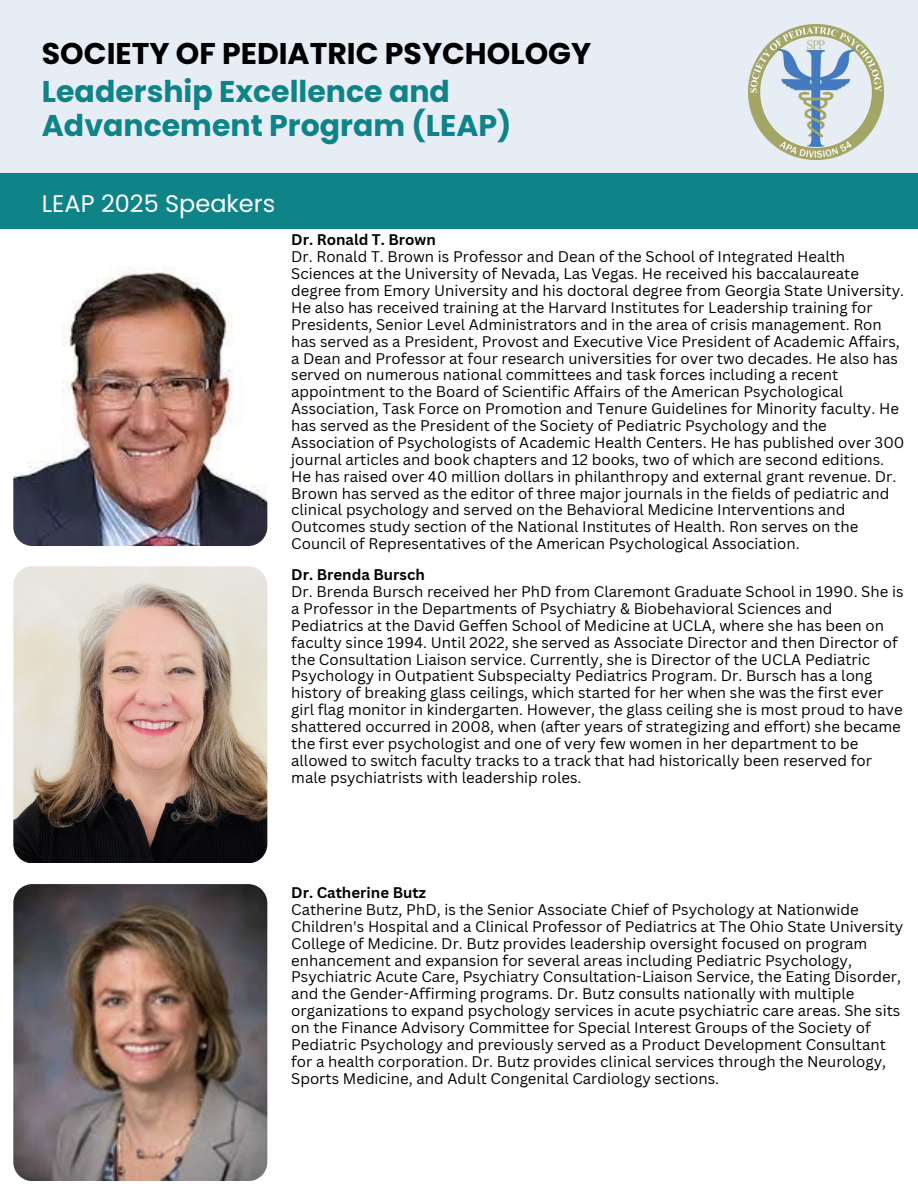
<style>
.page{position:relative;width:918px;height:1188px;background:#fff}
.page>*{position:absolute;margin:0;border:0;box-sizing:border-box;transform-origin:0 0}
.t1{font:700 30px/33.8px "Poppins";color:#0e8388}
.t2{font:700 30px "Poppins";color:#000}
.t3{font:24px "Poppins";color:#fff}
.t4{font:15px/16.8px "Canva Sans";color:#000}
.t5{font:700 15px "Canva Sans";color:#000}
</style>
<div class="page">
<div style="left:0;top:0;width:918px;height:220px;background:#e7edf5"></div>
<img style="left:749px;top:25px;width:135px;height:135px">
<div style="left:0;top:173px;width:918px;height:56px;background:#0e8388"></div>
<img style="left:13px;top:267px;width:254px;height:279px">
<img style="left:13px;top:566px;width:254px;height:297px">
<img style="left:13px;top:884px;width:254px;height:297px">
<h1 class="t2" style="left:42px;top:32px;width:551px">SOCIETY OF PEDIATRIC PSYCHOLOGY</h1>
<h2 class="t1" style="left:42px;top:75px;width:471px">Leadership Excellence and<br>Advancement Program (LEAP)</h2>
<p class="t3" style="left:42px;top:187px;width:235px">LEAP 2025 Speakers</p>
<p class="t5" style="left:291px;top:229px;width:146px">Dr. Ronald T. Brown</p>
<p class="t4" style="left:291px;top:248px;width:615px">Dr. Ronald T. Brown is Professor and Dean of the School of Integrated Health Sciences at the University of Nevada, Las Vegas. He received his baccalaureate degree from Emory University and his doctoral degree from Georgia State University.<br>He also has received training at the Harvard Institutes for Leadership training for Presidents, Senior Level Administrators and in the area of crisis management. Ron has served as a President, Provost and Executive Vice President of Academic Affairs, a Dean and Professor at four research universities for over two decades. He also has served on numerous national committees and task forces including a recent appointment to the Board of Scientific Affairs of the American Psychological Association, Task Force on Promotion and Tenure Guidelines for Minority faculty. He has served as the President of the Society of Pediatric Psychology and the Association of Psychologists of Academic Health Centers. He has published over 300 journal articles and book chapters and 12 books, two of which are second editions.<br>He has raised over 40 million dollars in philanthropy and external grant revenue. Dr.<br>Brown has served as the editor of three major journals in the fields of pediatric and clinical psychology and served on the Behavioral Medicine Interventions and Outcomes study section of the National Institutes of Health. Ron serves on the Council of Representatives of the American Psychological Association.</p>
<h3 class="t5" style="left:291px;top:564px;width:135px">Dr. Brenda Bursch</h3>
<p class="t4" style="left:291px;top:583px;width:614px">Dr. Brenda Bursch received her PhD from Claremont Graduate School in 1990. She is a Professor in the Departments of Psychiatry &amp; Biobehavioral Sciences and Pediatrics at the David Geffen School of Medicine at UCLA, where she has been on faculty since 1994. Until 2022, she served as Associate Director and then Director of the Consultation Liaison service. Currently, she is Director of the UCLA Pediatric Psychology in Outpatient Subspecialty Pediatrics Program. Dr. Bursch has a long history of breaking glass ceilings, which started for her when she was the first ever girl flag monitor in kindergarten. However, the glass ceiling she is most proud to have shattered occurred in 2008, when (after years of strategizing and effort) she became the first ever psychologist and one of very few women in her department to be allowed to switch faculty tracks to a track that had historically been reserved for male psychiatrists with leadership roles.</p>
<p class="t5" style="left:291px;top:882px;width:136px">Dr. Catherine Butz</p>
<p class="t4" style="left:291px;top:901px;width:614px">Catherine Butz, PhD, is the Senior Associate Chief of Psychology at Nationwide Children's Hospital and a Clinical Professor of Pediatrics at The Ohio State University College of Medicine. Dr. Butz provides leadership oversight focused on program enhancement and expansion for several areas including Pediatric Psychology, Psychiatric Acute Care, Psychiatry Consultation-Liaison Service, the Eating Disorder, and the Gender-Affirming programs. Dr. Butz consults nationally with multiple organizations to expand psychology services in acute psychiatric care areas. She sits on the Finance Advisory Committee for Special Interest Groups of the Society of Pediatric Psychology and previously served as a Product Development Consultant for a health corporation. Dr. Butz provides clinical services through the Neurology, Sports Medicine, and Adult Congenital Cardiology sections.</p>
</div>
